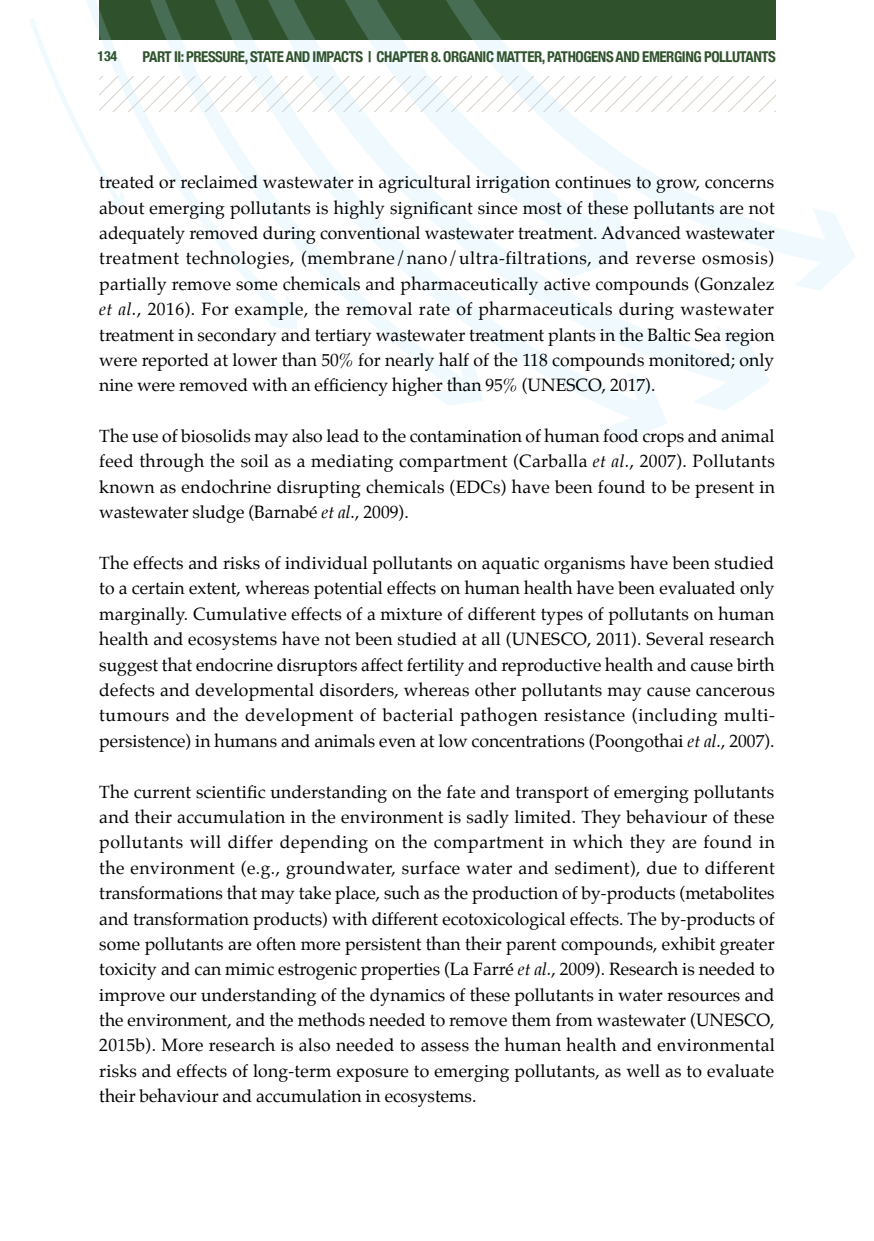
<style>
.page{position:relative;width:874px;height:1241px;background:#fff}
.page>*{position:absolute;margin:0;border:0;box-sizing:border-box;transform-origin:0 0}
.t1{font:17.5px/25.4px "Palatino";color:#000;text-align:justify}
.t2{font:700 condensed 14.88px "Helvetica Neue";letter-spacing:-.03em;color:#2f522c}
.t3{font:700 condensed 14px "Helvetica Neue";color:#2e522c}
.s1{font-style:italic}
</style>
<div class="page">
<svg style="left:30px;top:19px;width:55px;height:127px"></svg>
<svg style="left:85px;top:0;width:56px;height:209px"></svg>
<svg style="left:141px;top:0;width:57px;height:217px"></svg>
<svg style="left:198px;top:0;width:469px;height:440px"></svg>
<svg style="left:221px;top:0;width:548px;height:410px"></svg>
<svg style="left:391px;top:0;width:464px;height:290px"></svg>
<svg style="left:250px;top:0;width:377px;height:277px"></svg>
<p class="t3" style="left:97px;top:44px;width:21px">134</p>
<p class="t2" style="left:142px;top:44px;width:633px">PART II: PRESSURE, STATE AND IMPACTS | CHAPTER 8. ORGANIC MATTER, PATHOGENS AND EMERGING POLLUTANTS</p>
<p class="t1" style="left:99px;top:169px;width:676px">treated or reclaimed wastewater in agricultural irrigation continues to grow, concerns about emerging pollutants is highly significant since most of these pollutants are not adequately removed during conventional wastewater treatment. Advanced wastewater treatment technologies, (membrane/nano/ultra-filtrations, and reverse osmosis) partially remove some chemicals and pharmaceutically active compounds (Gonzalez <span class="s1">et al.</span>, 2016). For example, the removal rate of pharmaceuticals during wastewater treatment in secondary and tertiary wastewater treatment plants in the Baltic Sea region were reported at lower than 50% for nearly half of the 118 compounds monitored; only nine were removed with an efficiency higher than 95% (UNESCO, 2017).</p>
<p class="t1" style="left:99px;top:423px;width:676px">The use of biosolids may also lead to the contamination of human food crops and animal feed through the soil as a mediating compartment (Carballa <span class="s1">et al.</span>, 2007). Pollutants known as endochrine disrupting chemicals (EDCs) have been found to be present in wastewater sludge (Barnabé <span class="s1">et al.</span>, 2009).</p>
<p class="t1" style="left:99px;top:550px;width:676px">The effects and risks of individual pollutants on aquatic organisms have been studied to a certain extent, whereas potential effects on human health have been evaluated only marginally. Cumulative effects of a mixture of different types of pollutants on human health and ecosystems have not been studied at all (UNESCO, 2011). Several research suggest that endocrine disruptors affect fertility and reproductive health and cause birth defects and developmental disorders, whereas other pollutants may cause cancerous tumours and the development of bacterial pathogen resistance (including multi&shy;persistence) in humans and animals even at low concentrations (Poongothai <span class="s1">et al.</span>, 2007).</p>
<p class="t1" style="left:99px;top:778px;width:677px">The current scientific understanding on the fate and transport of emerging pollutants and their accumulation in the environment is sadly limited. They behaviour of these pollutants will differ depending on the compartment in which they are found in the environment (e.g., groundwater, surface water and sediment), due to different transformations that may take place, such as the production of by-products (metabolites and transformation products) with different ecotoxicological effects. The by-products of some pollutants are often more persistent than their parent compounds, exhibit greater toxicity and can mimic estrogenic properties (La Farré <span class="s1">et al.</span>, 2009). Research is needed to improve our understanding of the dynamics of these pollutants in water resources and the environment, and the methods needed to remove them from wastewater (UNESCO, 2015b). More research is also needed to assess the human health and environmental risks and effects of long-term exposure to emerging pollutants, as well as to evaluate their behaviour and accumulation in ecosystems.</p>
</div>
